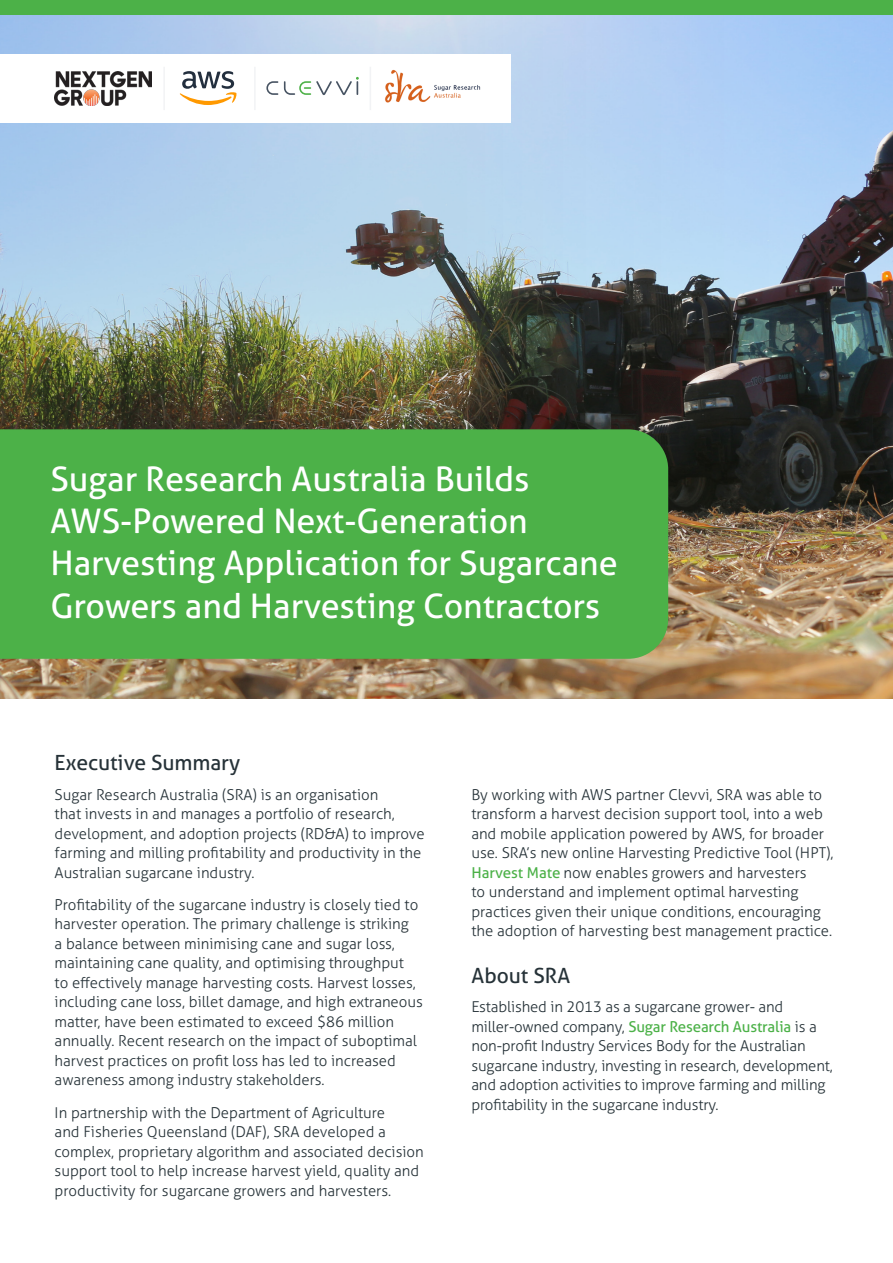
<style>
.page{position:relative;width:893px;height:1263px;background:#fff}
.page>*{position:absolute;margin:0;border:0;box-sizing:border-box;transform-origin:0 0}
.t1{font:33.9px/42.3px "Aller";color:#fff}
.t2{font:21px "Aller";color:#263238}
.t3{font:300 15px/19.5px "Aller";color:#263238}
.s1{font-weight:400;color:#4cb148}
.s2{color:#fff}
</style>
<div class="page">
<img style="left:0;top:14px;width:893px;height:685px">
<div style="left:0;top:54px;width:510px;height:68px;background:#fff"></div>
<img style="left:54px;top:71px;width:98px;height:34px">
<svg style="left:266px;top:77px;width:93px;height:18px"></svg>
<img style="left:385px;top:69px;width:96px;height:34px">
<svg style="left:179px;top:71px;width:58px;height:34px"></svg>
<hr style="left:163px;top:67px;width:2px;height:43px;background:#f2f3f5">
<hr style="left:254px;top:67px;width:2px;height:43px;background:#f2f3f5">
<hr style="left:370px;top:67px;width:1px;height:43px;background:#f2f3f5">
<div style="left:0;top:429px;width:668px;height:230px;background:#4cb148"></div>
<div style="left:0;top:0;width:893px;height:14px;background:#4cb148"></div>
<p class="t1" style="left:50px;top:457px;width:569px">Sugar Research Australia Builds AWS-Powered Next-Generation Harvesting Application for Sugarcane Growers and Harvesting Contractors</p>
<p class="t2" style="left:55px;top:749px;width:187px">Executive Summary</p>
<p class="t3" style="left:55px;top:784px;width:372px">Sugar Research Australia (SRA) is an organisation<br>that invests in and manages a portfolio of research, development, and adoption projects (RD&amp;A) to improve farming and milling profitability and productivity in the Australian sugarcane industry.</p>
<p class="t3" style="left:55px;top:895px;width:370px">Profitability of the sugarcane industry is closely tied to harvester operation. The primary challenge is striking<br>a balance between minimising cane and sugar loss, maintaining cane quality, and optimising throughput<br>to effectively manage harvesting costs. Harvest losses, including cane loss, billet damage, and high extraneous matter, have been estimated to exceed $86 million annually. Recent research on the impact of suboptimal harvest practices on profit loss has led to increased awareness among industry stakeholders.</p>
<p class="t3" style="left:55px;top:1102px;width:371px">In partnership with the Department of Agriculture<br>and Fisheries Queensland (DAF), SRA developed a complex, proprietary algorithm and associated decision support tool to help increase harvest yield, quality and productivity for sugarcane growers and harvesters.</p>
<p class="t3" style="left:471px;top:784px;width:364px">By working with AWS partner Clevvi, SRA was able to transform a harvest decision support tool, into a web and mobile application powered by AWS, for broader use. SRA’s new online Harvesting Predictive Tool (HPT), <span class="s1">Harvest Mate</span><span class="s2">,</span>now enables growers and harvesters<br>to understand and implement optimal harvesting practices given their unique conditions, encouraging the adoption of harvesting best management practice.</p>
<p class="t2" style="left:471px;top:962px;width:100px">About SRA</p>
<p class="t3" style="left:471px;top:997px;width:363px">Established in 2013 as a sugarcane grower- and miller-owned company, <span class="s1">Sugar Research Australia</span> is a non-profit Industry Services Body for the Australian sugarcane industry, investing in research, development, and adoption activities to improve farming and milling profitability in the sugarcane industry.</p>
</div>
